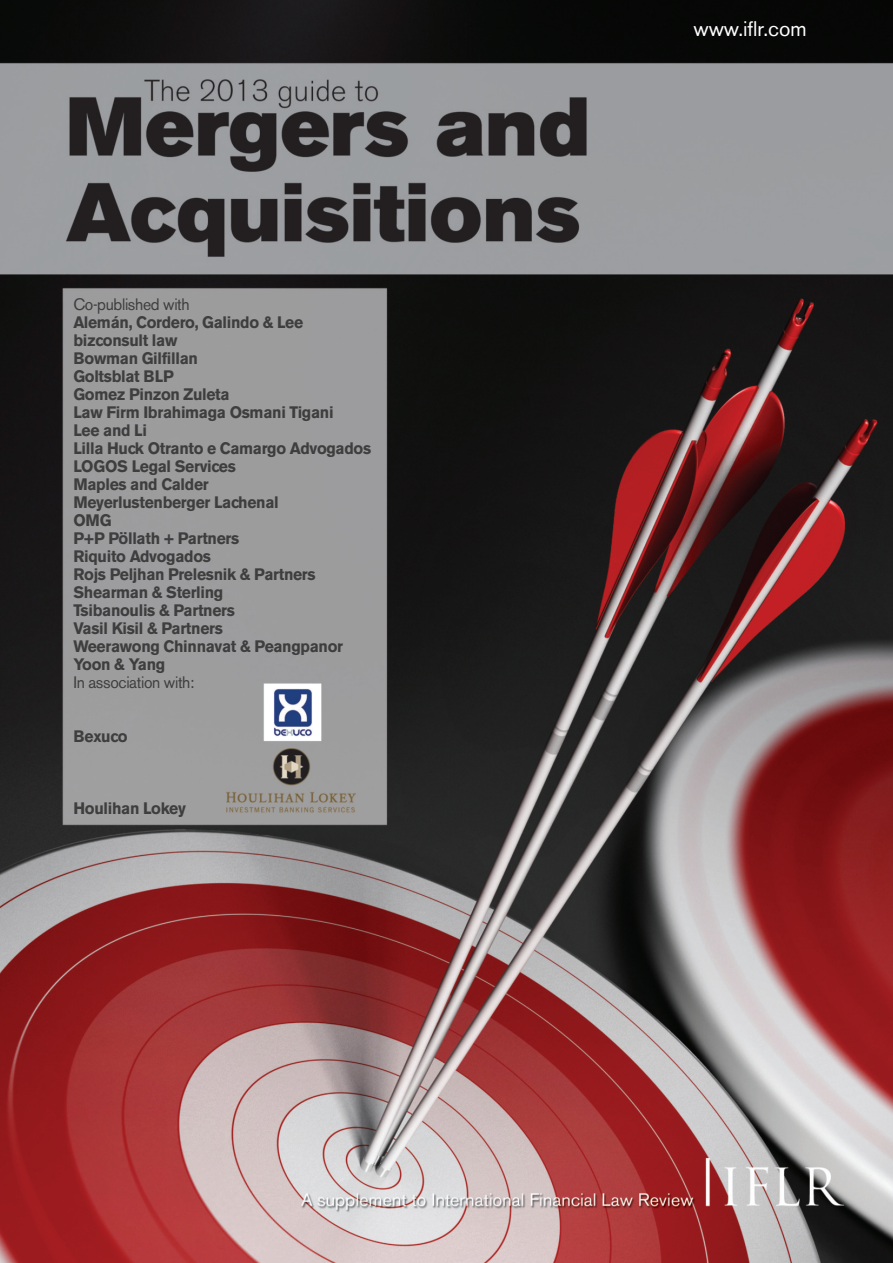
<style>
.page{position:relative;width:893px;height:1263px;background:#fff}
.page>*{position:absolute;margin:0;border:0;box-sizing:border-box;transform-origin:0 0}
.t1{font:21px "Akzidenz Grotesk BE";color:#fff}
.t2{font:700 16.5px/18px "Akzidenz Grotesk BE";letter-spacing:-.02em;color:#3e3e3f;scale:.95 1}
.t3{font:16.5px "Akzidenz Grotesk BE";letter-spacing:-.02em;color:#3e3e3f;scale:.95 1}
</style>
<div class="page">
<img style="left:0;top:0;width:892px;height:1263px">
<p class="t3" style="left:73px;top:298px;width:124px">Co-published with</p>
<p class="t2" style="left:73px;top:315px;width:315px">Alemán, Cordero, Galindo &amp; Lee bizconsult law<br>Bowman Gilfillan<br>Goltsblat BLP<br>Gomez Pinzon Zuleta<br>Law Firm Ibrahimaga Osmani Tigani<br>Lee and Li<br>Lilla Huck Otranto e Camargo Advogados<br>LOGOS Legal Services<br>Maples and Calder<br>Meyerlustenberger Lachenal<br>OMG<br>P+P Pöllath + Partners<br>Riquito Advogados<br>Rojs Peljhan Prelesnik &amp; Partners<br>Shearman &amp; Sterling<br>Tsibanoulis &amp; Partners<br>Vasil Kisil &amp; Partners<br>Weerawong Chinnavat &amp; Peangpanor<br>Yoon &amp; Yang</p>
<p class="t3" style="left:73px;top:676px;width:129px">In association with:</p>
<p class="t2" style="left:73px;top:729px;width:59px">Bexuco</p>
<p class="t2" style="left:73px;top:801px;width:120px">Houlihan Lokey</p>
<p class="t1" style="left:693px;top:22px;width:115px">www.iflr.com</p>
</div>
